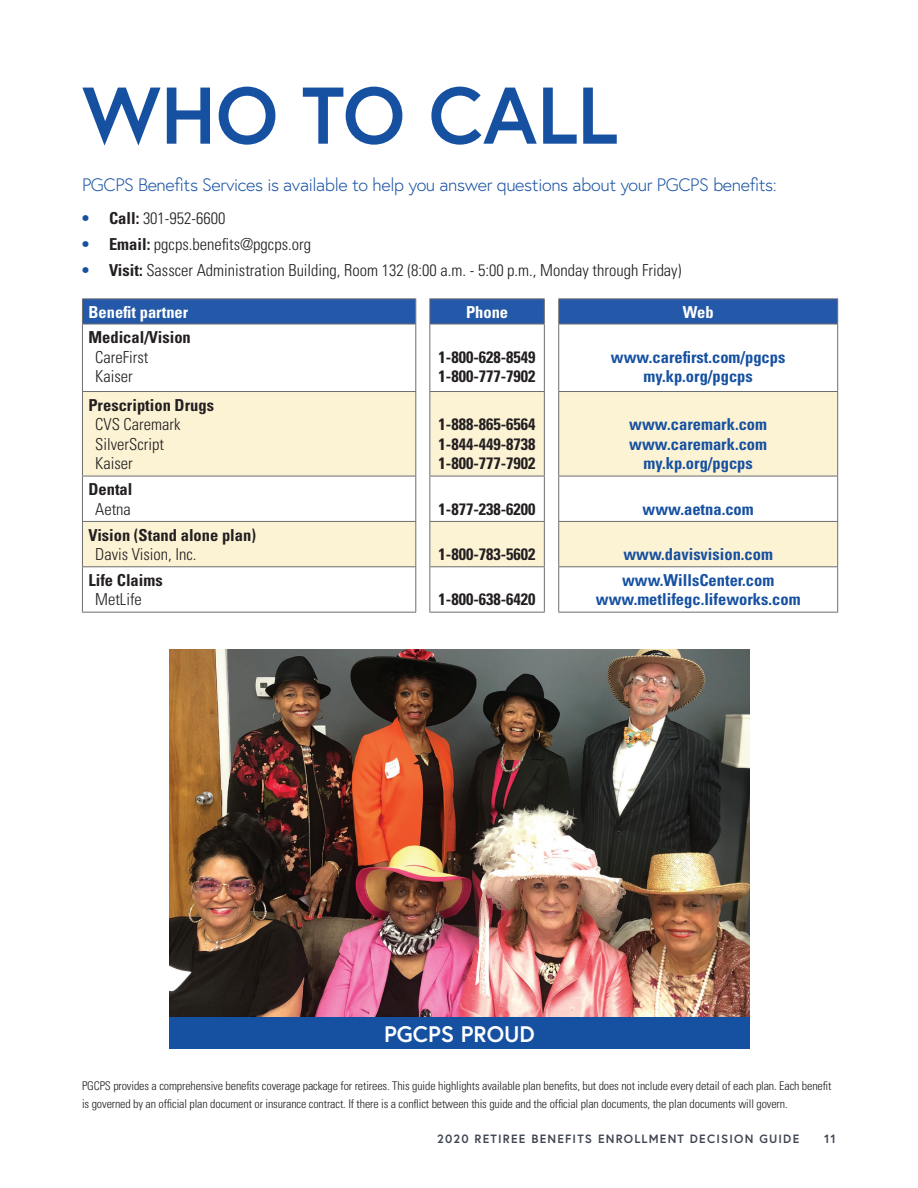
<style>
.page{position:relative;width:918px;height:1188px;background:#fff}
.page>*{position:absolute;margin:0;border:0;box-sizing:border-box;transform-origin:0 0}
.MAIN_TITLE_HEAD{font:700 80.1px "Europa";color:#1650a1}
.Now_Starring_You{font:700 22.5px "Europa";color:#fff}
.INTRO_COPY{font:300 18px "Europa";letter-spacing:-.02em;color:#1650a1}
.Table_header{font:300 condensed 16.5px "Univers";color:#231f20}
.Table_header-2{font:700 condensed 16.5px "Univers";color:#231f20}
.Table_header-3{font:700 condensed 16.5px "Univers";color:#1650a1}
.Body_copy{font:700 condensed 16.5px "Univers";color:#fff}
.Body_copy-2{font:300 condensed 12px/18px "Univers";letter-spacing:-.01em;color:#231f20}
.t1{font:700 12px "Europa";letter-spacing:.1em;color:#404653}
.s1{font-weight:700;color:#1650a1}
.s2{font-weight:700}
</style>
<div class="page">
<svg style="left:83px;top:324px;width:754px;height:288px"></svg>
<svg style="left:83px;top:392px;width:754px;height:175px;fill:#fcf3d5"></svg>
<hr style="left:429px;top:298px;width:116px;height:1px;background:#6c6d70">
<hr style="left:558px;top:298px;width:280px;height:1px;background:#6c6d70">
<hr style="left:558px;top:324px;width:280px;height:1px;background:#6c6d70">
<hr style="left:837px;top:324px;width:1px;height:67px;background:#6c6d70">
<hr style="left:558px;top:391px;width:280px;height:1px;background:#6c6d70">
<hr style="left:837px;top:392px;width:1px;height:84px;background:#6c6d70">
<hr style="left:558px;top:476px;width:280px;height:1px;background:#6c6d70">
<hr style="left:837px;top:476px;width:1px;height:45px;background:#6c6d70">
<hr style="left:558px;top:521px;width:280px;height:1px;background:#6c6d70">
<hr style="left:837px;top:522px;width:1px;height:44px;background:#6c6d70">
<hr style="left:837px;top:567px;width:1px;height:45px;background:#6c6d70">
<hr style="left:429px;top:324px;width:116px;height:1px;background:#6c6d70">
<hr style="left:429px;top:521px;width:116px;height:1px;background:#6c6d70">
<hr style="left:558px;top:566px;width:280px;height:1px;background:#6c6d70">
<hr style="left:558px;top:612px;width:280px;height:1px;background:#6c6d70">
<hr style="left:429px;top:391px;width:116px;height:1px;background:#6c6d70">
<hr style="left:429px;top:476px;width:116px;height:1px;background:#6c6d70">
<hr style="left:82px;top:298px;width:334px;height:1px;background:#6c6d70">
<hr style="left:82px;top:324px;width:334px;height:1px;background:#6c6d70">
<hr style="left:82px;top:324px;width:1px;height:67px;background:#6c6d70">
<hr style="left:82px;top:391px;width:334px;height:1px;background:#6c6d70">
<hr style="left:82px;top:392px;width:1px;height:84px;background:#6c6d70">
<hr style="left:82px;top:476px;width:334px;height:1px;background:#6c6d70">
<hr style="left:82px;top:476px;width:1px;height:45px;background:#6c6d70">
<hr style="left:82px;top:521px;width:334px;height:1px;background:#6c6d70">
<hr style="left:82px;top:522px;width:1px;height:44px;background:#6c6d70">
<hr style="left:82px;top:566px;width:334px;height:1px;background:#6c6d70">
<hr style="left:82px;top:567px;width:1px;height:45px;background:#6c6d70">
<hr style="left:82px;top:612px;width:334px;height:1px;background:#6c6d70">
<hr style="left:415px;top:324px;width:1px;height:67px;background:#6c6d70">
<hr style="left:429px;top:324px;width:1px;height:67px;background:#6c6d70">
<hr style="left:415px;top:392px;width:1px;height:84px;background:#6c6d70">
<hr style="left:429px;top:392px;width:1px;height:84px;background:#6c6d70">
<hr style="left:415px;top:476px;width:1px;height:45px;background:#6c6d70">
<hr style="left:429px;top:476px;width:1px;height:45px;background:#6c6d70">
<hr style="left:415px;top:522px;width:1px;height:44px;background:#6c6d70">
<hr style="left:429px;top:522px;width:1px;height:44px;background:#6c6d70">
<hr style="left:415px;top:567px;width:1px;height:45px;background:#6c6d70">
<svg style="left:82px;top:299px;width:756px;height:25px;background:#2e5fa9"></svg>
<hr style="left:544px;top:324px;width:1px;height:67px;background:#6c6d70">
<hr style="left:558px;top:324px;width:1px;height:67px;background:#6c6d70">
<hr style="left:544px;top:392px;width:1px;height:84px;background:#6c6d70">
<hr style="left:558px;top:392px;width:1px;height:84px;background:#6c6d70">
<hr style="left:544px;top:476px;width:1px;height:45px;background:#6c6d70">
<hr style="left:558px;top:476px;width:1px;height:45px;background:#6c6d70">
<hr style="left:544px;top:522px;width:1px;height:44px;background:#6c6d70">
<hr style="left:558px;top:522px;width:1px;height:44px;background:#6c6d70">
<hr style="left:558px;top:567px;width:1px;height:45px;background:#6c6d70">
<hr style="left:429px;top:566px;width:116px;height:1px;background:#6c6d70">
<hr style="left:429px;top:567px;width:1px;height:45px;background:#6c6d70">
<hr style="left:544px;top:567px;width:1px;height:45px;background:#6c6d70">
<hr style="left:429px;top:612px;width:116px;height:1px;background:#6c6d70">
<img style="left:169px;top:649px;width:581px;height:368px">
<div style="left:169px;top:1017px;width:581px;height:31px;background:#1650a1"></div>
<p class="MAIN_TITLE_HEAD" style="left:82px;top:61px;width:537px">WHO TO CALL</p>
<p class="INTRO_COPY" style="left:82px;top:173px;width:696px">PGCPS Benefits Services is available to help you answer questions about your PGCPS benefits:</p>
<p class="Table_header" style="left:82px;top:208px;width:145px"><span class="s1">•</span> <span class="s2">Call:</span> 301-952-6600</p>
<p class="Table_header" style="left:82px;top:234px;width:230px"><span class="s1">•</span> <span class="s2">Email:</span> pgcps.benefits@pgcps.org</p>
<p class="Table_header" style="left:82px;top:261px;width:601px"><span class="s1">•</span> <span class="s2">Visit:</span> Sasscer Administration Building, Room 132 (8:00 a.m. - 5:00 p.m., Monday through Friday)</p>
<p class="Body_copy" style="left:88px;top:302px;width:101px">Benefit partner</p>
<p class="Body_copy" style="left:466px;top:302px;width:44px">Phone</p>
<p class="Body_copy" style="left:683px;top:302px;width:32px">Web</p>
<p class="Table_header-2" style="left:88px;top:327px;width:104px">Medical/Vision</p>
<p class="Table_header" style="left:95px;top:347px;width:55px">CareFirst</p>
<p class="Table_header" style="left:95px;top:366px;width:39px">Kaiser</p>
<p class="Table_header-3" style="left:611px;top:347px;width:176px">www.carefirst.com/pgcps</p>
<p class="Table_header-3" style="left:644px;top:366px;width:111px">my.kp.org/pgcps</p>
<p class="Table_header-2" style="left:439px;top:347px;width:99px">1-800-628-8549</p>
<p class="Table_header-2" style="left:439px;top:366px;width:99px">1-800-777-7902</p>
<p class="Table_header-2" style="left:88px;top:395px;width:127px">Prescription Drugs</p>
<p class="Table_header" style="left:95px;top:414px;width:87px">CVS Caremark</p>
<p class="Table_header" style="left:95px;top:434px;width:70px">SilverScript</p>
<p class="Table_header" style="left:95px;top:453px;width:39px">Kaiser</p>
<p class="Table_header-2" style="left:439px;top:414px;width:99px">1-888-865-6564</p>
<p class="Table_header-2" style="left:439px;top:434px;width:99px">1-844-449-8738</p>
<p class="Table_header-2" style="left:439px;top:453px;width:99px">1-800-777-7902</p>
<p class="Table_header-3" style="left:629px;top:414px;width:139px">www.caremark.com</p>
<p class="Table_header-3" style="left:629px;top:434px;width:139px">www.caremark.com</p>
<p class="Table_header-3" style="left:644px;top:453px;width:111px">my.kp.org/pgcps</p>
<p class="Table_header-2" style="left:88px;top:479px;width:46px">Dental</p>
<p class="Table_header" style="left:95px;top:499px;width:37px">Aetna</p>
<p class="Table_header-2" style="left:439px;top:499px;width:99px">1-877-238-6200</p>
<p class="Table_header-3" style="left:643px;top:499px;width:113px">www.aetna.com</p>
<p class="Table_header-2" style="left:88px;top:525px;width:169px">Vision (Stand alone plan)</p>
<p class="Table_header" style="left:95px;top:544px;width:103px">Davis Vision, Inc.</p>
<p class="Table_header-2" style="left:439px;top:544px;width:99px">1-800-783-5602</p>
<p class="Table_header-3" style="left:623px;top:544px;width:151px">www.davisvision.com</p>
<p class="Table_header-2" style="left:88px;top:570px;width:76px">Life Claims</p>
<p class="Table_header" style="left:95px;top:590px;width:48px">MetLife</p>
<p class="Table_header-2" style="left:439px;top:589px;width:99px">1-800-638-6420</p>
<p class="Table_header-3" style="left:622px;top:570px;width:154px">www.WillsCenter.com</p>
<p class="Table_header-3" style="left:596px;top:589px;width:206px">www.metlifegc.lifeworks.com</p>
<p class="Now_Starring_You" style="left:384px;top:1018px;width:152px">PGCPS PROUD</p>
<p class="Body_copy-2" style="left:82px;top:1076px;width:751px">PGCPS provides a comprehensive benefits coverage package for retirees. This guide highlights available plan benefits, but does not include every detail of each plan. Each benefit is governed by an official plan document or insurance contract. If there is a conflict between this guide and the official plan documents, the plan documents will govern.</p>
<p class="t1" style="left:437px;top:1131px;width:363px">2020 RETIREE BENEFITS ENROLLMENT DECISION GUIDE</p>
<p class="t1" style="left:824px;top:1131px;width:13px">11</p>
</div>
